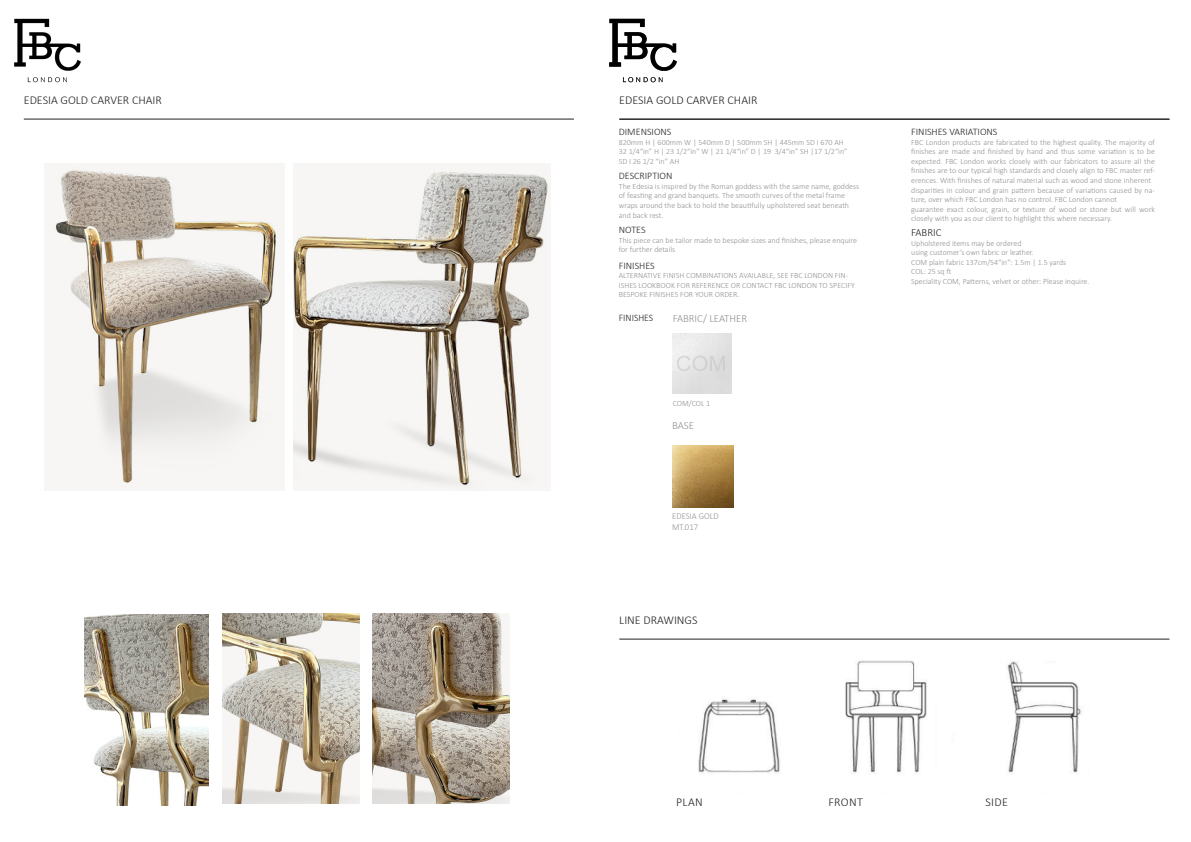
<style>
.page{position:relative;width:1191px;height:842px;background:#fff}
.page>*{position:absolute;margin:0;border:0;box-sizing:border-box;transform-origin:0 0}
.t1{font:300 12px "Calibri";color:#231f20}
.t2{font:300 10.9px "Calibri";color:#8e9091}
.t3{font:300 10.9px "Calibri";color:#231f20}
.t4{font:300 10px "Calibri";color:#231f20}
.t5{font:300 10px "Calibri";color:#231f20;scale:.96 1}
.t6{font:300 9.1px "Calibri";color:#8e9091;scale:.95 1}
.t7{font:300 8px/9.6px "Calibri";color:#8e9091}
</style>
<div class="page">
<img style="left:14px;top:18px;width:67px;height:65px">
<hr style="left:24px;top:119px;width:550px;height:1px;background:#231f20">
<img style="left:609px;top:18px;width:68px;height:65px">
<hr style="left:619px;top:119px;width:550px;height:1px;background:#231f20">
<hr style="left:619px;top:639px;width:550px;height:1px;background:#231f20">
<img style="left:673px;top:334px;width:59px;height:60px">
<img style="left:698px;top:660px;width:384px;height:113px">
<div style="left:936px;top:665px;width:16px;height:118px;background:#fff"></div>
<div style="left:824px;top:659px;width:16px;height:118px;background:#fff"></div>
<div style="left:985px;top:659px;width:16px;height:118px;background:#fff"></div>
<div style="left:730px;top:716px;width:24px;height:54px;background:#fff"></div>
<div style="left:1023px;top:662px;width:118px;height:19px;background:#fff"></div>
<img style="left:672px;top:445px;width:61px;height:63px">
<img style="left:222px;top:614px;width:137px;height:190px">
<img style="left:372px;top:614px;width:138px;height:190px">
<img style="left:84px;top:614px;width:125px;height:192px">
<img style="left:293px;top:164px;width:258px;height:327px">
<img style="left:45px;top:164px;width:239px;height:327px">
<p class="t1" style="left:24px;top:93px;width:140px">EDESIA GOLD CARVER CHAIR</p>
<p class="t1" style="left:619px;top:93px;width:140px">EDESIA GOLD CARVER CHAIR</p>
<p class="t4" style="left:619px;top:126px;width:54px">DIMENSIONS</p>
<p class="t7" style="left:619px;top:137px;width:227px">820mm H | 600mm W | 540mm D | 500mm SH | 445mm SD I 670 AH</p>
<p class="t7" style="left:619px;top:147px;width:230px">32 1/4“in” H | 23 1/2“in” W | 21 1/4“in” D | 19 3/4“in” SH |17 1/2“in”<br>SD I 26 1/2 “in” AH</p>
<p class="t4" style="left:619px;top:170px;width:55px">DESCRIPTION</p>
<p class="t7" style="left:619px;top:181px;width:242px">The Edesia is inspired by the Roman goddess with the same name, goddess of feasting and grand banquets. The smooth curves of the metal frame wraps around the back to hold the beautifully upholstered seat beneath and back rest.</p>
<p class="t4" style="left:619px;top:223px;width:28px">NOTES</p>
<p class="t7" style="left:619px;top:235px;width:240px">This piece can be tailor made to bespoke sizes and finishes, please enquire for further details</p>
<p class="t4" style="left:619px;top:259px;width:37px">FINISHES</p>
<p class="t7" style="left:619px;top:271px;width:237px">ALTERNATIVE FINISH COMBINATIONS AVAILABLE, SEE FBC LONDON FIN-<br>ISHES LOOKBOOK FOR REFERENCE OR CONTACT FBC LONDON TO SPECIFY<br>BESPOKE FINISHES FOR YOUR ORDER.</p>
<p class="t5" style="left:619px;top:312px;width:37px">FINISHES</p>
<p class="t2" style="left:673px;top:312px;width:76px">FABRIC/ LEATHER</p>
<p class="t7" style="left:673px;top:399px;width:39px">COM/COL 1</p>
<p class="t2" style="left:672px;top:419px;width:23px">BASE</p>
<p class="t6" style="left:672px;top:511px;width:50px">EDESIA GOLD</p>
<p class="t6" style="left:672px;top:521px;width:29px">MT.017</p>
<p class="t1" style="left:619px;top:613px;width:80px">LINE DRAWINGS</p>
<p class="t4" style="left:911px;top:126px;width:88px">FINISHES VARIATIONS</p>
<p class="t7" style="left:911px;top:137px;width:245px;text-align:justify">FBC London products are fabricated to the highest quality. The majority of finishes are made and finished by hand and thus some variation is to be expected. FBC London works closely with our fabricators to assure all the finishes are to our typical high standards and closely align to FBC master ref&shy;erences. With finishes of natural material such as wood and stone inherent</p>
<p class="t7" style="left:911px;top:185px;width:245px">disparities in colour and grain pattern because of variations caused by na&shy;ture, over which FBC London has no control. FBC London cannot</p>
<p class="t7" style="left:911px;top:204px;width:245px">guarantee exact colour, grain, or texture of wood or stone but will work closely with you as our client to highlight this where necessary.</p>
<p class="t3" style="left:911px;top:226px;width:32px">FABRIC</p>
<p class="t7" style="left:911px;top:238px;width:112px">Upholstered items may be ordered</p>
<p class="t7" style="left:911px;top:248px;width:124px">using customer’s own fabric or leather.</p>
<p class="t7" style="left:911px;top:257px;width:157px">COM plain fabric 137cm/54“in”: 1.5m | 1.5 yards</p>
<p class="t7" style="left:911px;top:267px;width:41px">COL: 25 sq ft</p>
<p class="t7" style="left:911px;top:276px;width:180px">Speciality COM, Patterns, velvet or other: Please inquire.</p>
<p class="t1" style="left:676px;top:794px;width:28px">PLAN</p>
<p class="t1" style="left:828px;top:794px;width:36px">FRONT</p>
<p class="t1" style="left:985px;top:794px;width:24px">SIDE</p>
</div>
